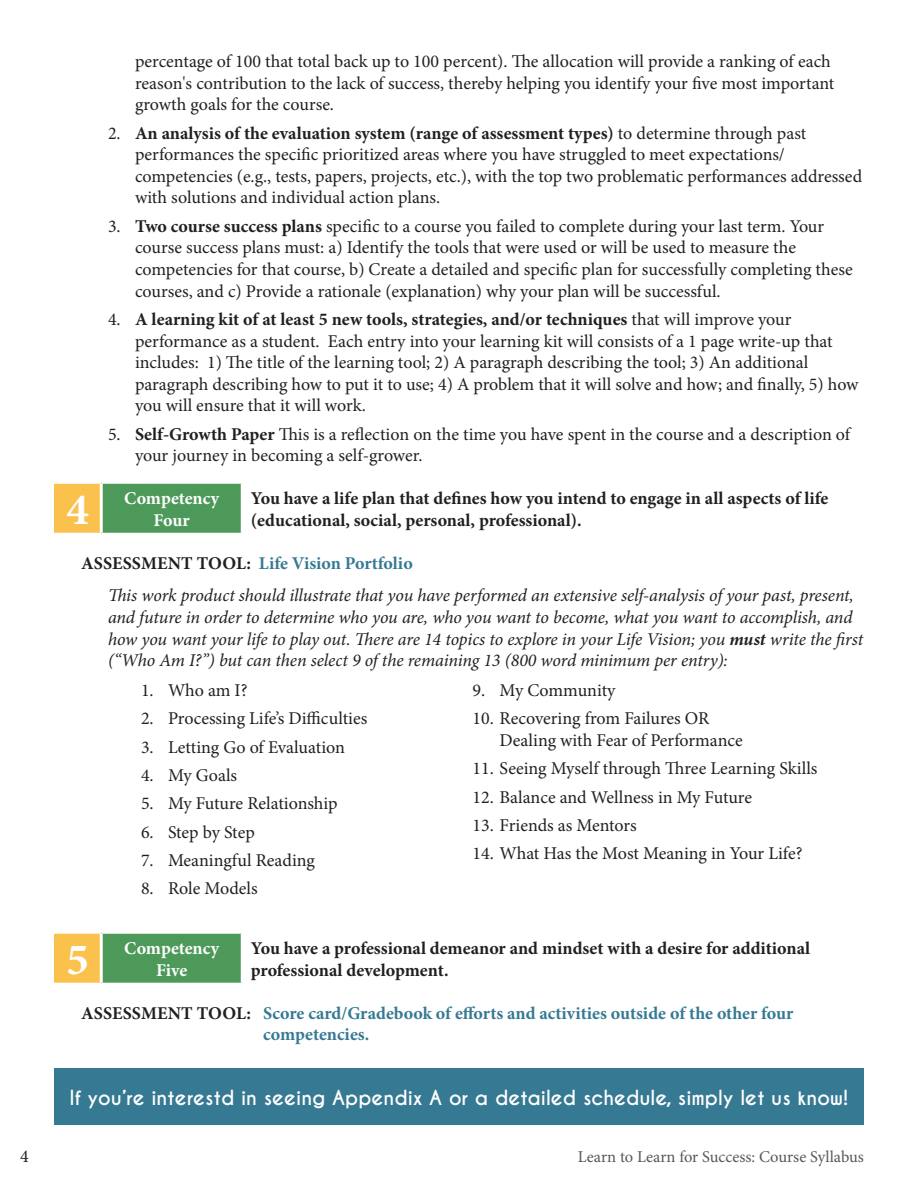
<style>
.page{position:relative;width:918px;height:1188px;background:#fff}
.page>*{position:absolute;margin:0;border:0;box-sizing:border-box;transform-origin:0 0}
.t1{font:700 45px "Minion Pro";color:#fff}
.Normal1{font:700 19.5px "Caviar Dreams";color:#fff}
.Normal1-2{font:18px/21.6px "Minion Pro";color:#231f20}
.Normal1-3{font:italic 18px/21.6px "Minion Pro";letter-spacing:-.01em;color:#231f20}
.Normal1-4{font:700 18px/21.6px "Minion Pro";color:#231f20}
.Normal1-5{font:700 18px/21.6px "Minion Pro";color:#367993}
.Normal1-6{font:700 18px "Minion Pro";color:#fff}
.t2{font:16.5px "Minion Pro";color:#57585a}
.s1{font-weight:700}
.s2{color:#231f20}
</style>
<div class="page">
<div style="left:54px;top:1069px;width:810px;height:56px;background:#367993"></div>
<div style="left:54px;top:482px;width:47px;height:52px;background:#fbc14d"></div>
<div style="left:101px;top:482px;width:141px;height:52px;background:#4c9959"></div>
<hr style="left:54px;top:481px;width:47px;height:3px;background:#fff">
<hr style="left:101px;top:481px;width:141px;height:3px;background:#fff">
<hr style="left:100px;top:484px;width:3px;height:49px;background:#fff">
<hr style="left:241px;top:484px;width:3px;height:49px;background:#fff">
<hr style="left:54px;top:533px;width:47px;height:3px;background:#fff">
<hr style="left:101px;top:533px;width:141px;height:3px;background:#fff">
<div style="left:54px;top:932px;width:47px;height:52px;background:#fbc14d"></div>
<div style="left:101px;top:932px;width:141px;height:52px;background:#4c9959"></div>
<hr style="left:54px;top:931px;width:47px;height:3px;background:#fff">
<hr style="left:101px;top:931px;width:141px;height:3px;background:#fff">
<hr style="left:100px;top:934px;width:3px;height:49px;background:#fff">
<hr style="left:241px;top:934px;width:3px;height:49px;background:#fff">
<hr style="left:54px;top:983px;width:47px;height:3px;background:#fff">
<hr style="left:101px;top:983px;width:141px;height:3px;background:#fff">
<p class="Normal1-2" style="left:135px;top:51px;width:701px">percentage of 100 that total back up to 100 percent). The allocation will provide a ranking of each reason's contribution to the lack of success, thereby helping you identify your five most important growth goals for the course.</p>
<p class="Normal1-2" style="left:135px;top:122px;width:729px;text-indent:-27px">2. <span class="s1">An analysis of the evaluation system (range of assessment types)</span> to determine through past performances the specific prioritized areas where you have struggled to meet expectations/ competencies (e.g., tests, papers, projects, etc.), with the top two problematic performances addressed with solutions and individual action plans.</p>
<p class="Normal1-2" style="left:135px;top:215px;width:719px;text-indent:-27px">3. <span class="s1">Two course success plans</span> specific to a course you failed to complete during your last term. Your course success plans must: a) Identify the tools that were used or will be used to measure the competencies for that course, b) Create a detailed and specific plan for successfully completing these courses, and c) Provide a rationale (explanation) why your plan will be successful.</p>
<p class="Normal1-2" style="left:135px;top:308px;width:725px;text-indent:-27px">4. <span class="s1">A learning kit of at least 5 new tools, strategies, and/or techniques</span> that will improve your performance as a student. Each entry into your learning kit will consists of a 1 page write-up that includes: 1) The title of the learning tool; 2) A paragraph describing the tool; 3) An additional paragraph describing how to put it to use; 4) A problem that it will solve and how; and finally, 5) how you will ensure that it will work.</p>
<p class="Normal1-2" style="left:135px;top:423px;width:717px;text-indent:-27px">5. <span class="s1">Self-Growth Paper</span> This is a reflection on the time you have spent in the course and a description of your journey in becoming a self-grower.</p>
<p class="Normal1-4" style="left:251px;top:487px;width:579px">You have a life plan that defines how you intend to engage in all aspects of life (educational, social, personal, professional).</p>
<p class="Normal1-5" style="left:81px;top:552px;width:333px"><span class="s2">ASSESSMENT TOOL:</span> Life Vision Portfolio</p>
<p class="Normal1-3" style="left:108px;top:585px;width:757px">This work product should illustrate that you have performed an extensive self-analysis of your past, present, and future in order to determine who you are, who you want to become, what you want to accomplish, and how you want your life to play out. There are 14 topics to explore in your Life Vision; you <span class="s1">must</span> write the first (“Who Am I?”) but can then select 9 of the remaining 13 (800 word minimum per entry):</p>
<p class="Normal1-2" style="left:141px;top:680px;width:108px">1. Who am I?</p>
<p class="Normal1-2" style="left:141px;top:708px;width:228px">2. Processing Life’s Difficulties</p>
<p class="Normal1-2" style="left:141px;top:736px;width:205px">3. Letting Go of Evaluation</p>
<p class="Normal1-2" style="left:141px;top:765px;width:98px">4. My Goals</p>
<p class="Normal1-2" style="left:141px;top:793px;width:198px">5. My Future Relationship</p>
<p class="Normal1-2" style="left:141px;top:821px;width:115px">6. Step by Step</p>
<p class="Normal1-2" style="left:141px;top:850px;width:176px">7. Meaningful Reading</p>
<p class="Normal1-2" style="left:141px;top:878px;width:118px">8. Role Models</p>
<p class="t1" style="left:66px;top:478px;width:24px">4</p>
<p class="Normal1-6" style="left:124px;top:486px;width:97px">Competency</p>
<p class="Normal1-6" style="left:154px;top:507px;width:38px">Four</p>
<p class="Normal1-2" style="left:473px;top:680px;width:144px">9. My Community</p>
<p class="Normal1-2" style="left:500px;top:708px;width:245px;text-indent:-27px">10. Recovering from Failures OR<br>Dealing with Fear of Performance</p>
<p class="Normal1-2" style="left:473px;top:758px;width:346px">11. Seeing Myself through Three Learning Skills</p>
<p class="Normal1-2" style="left:473px;top:786px;width:281px">12. Balance and Wellness in My Future</p>
<p class="Normal1-2" style="left:473px;top:815px;width:166px">13. Friends as Mentors</p>
<p class="Normal1-2" style="left:473px;top:843px;width:332px">14. What Has the Most Meaning in Your Life?</p>
<p class="Normal1-4" style="left:251px;top:937px;width:561px">You have a professional demeanor and mindset with a desire for additional professional development.</p>
<p class="Normal1-5" style="left:263px;top:1002px;width:532px;text-indent:-182px"><span class="s2">ASSESSMENT TOOL:</span> Score card/Gradebook of efforts and activities outside of the other four competencies.</p>
<p class="t1" style="left:66px;top:928px;width:24px">5</p>
<p class="Normal1-6" style="left:124px;top:936px;width:97px">Competency</p>
<p class="Normal1-6" style="left:156px;top:957px;width:33px">Five</p>
<p class="Normal1" style="left:70px;top:1086px;width:780px">If you’re interestd in seeing Appendix A or a detailed schedule, simply let us know!</p>
<p class="Normal1-2" style="left:20px;top:1146px;width:10px">4</p>
<p class="t2" style="left:578px;top:1146px;width:288px">Learn to Learn for Success: Course Syllabus</p>
</div>
